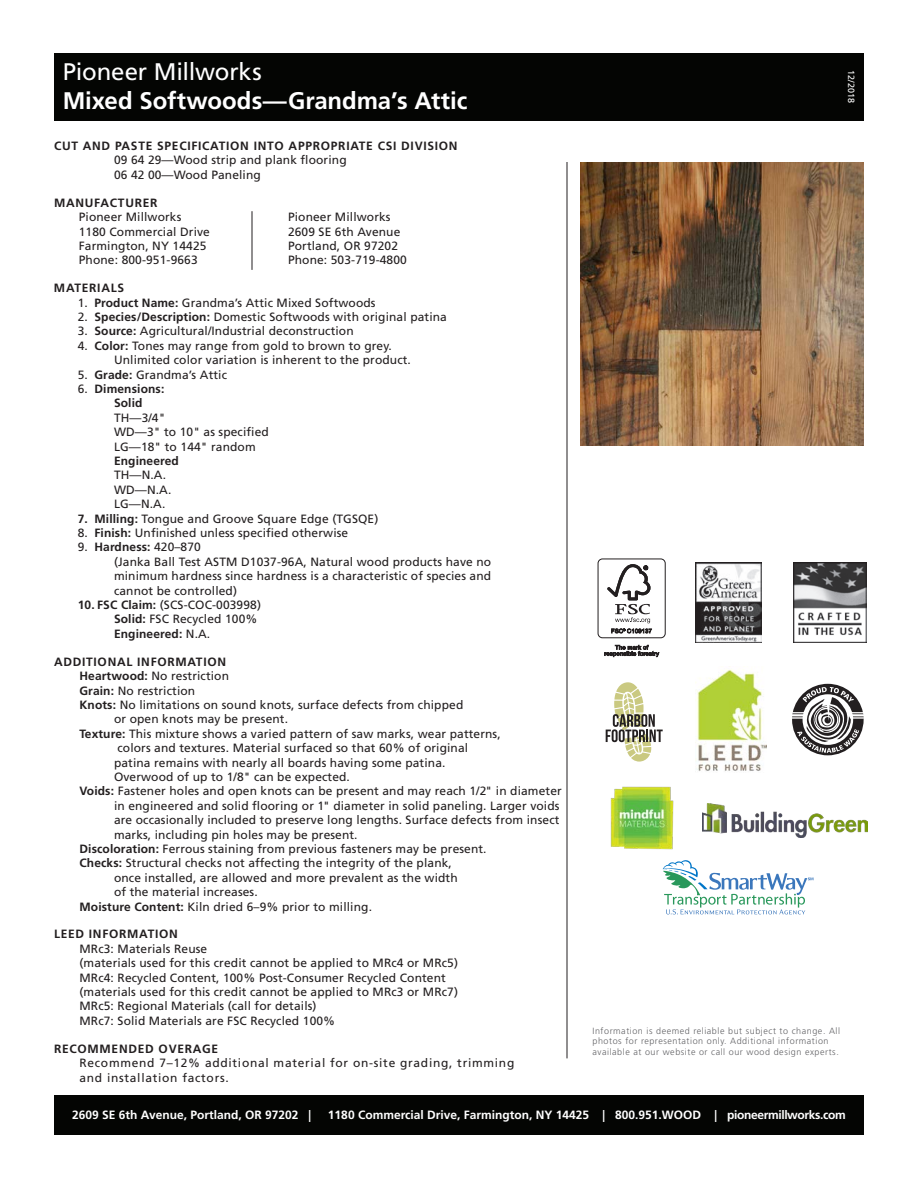
<style>
.page{position:relative;width:918px;height:1188px;background:#fff}
.page>*{position:absolute;margin:0;border:0;box-sizing:border-box;transform-origin:0 0}
.Heading_style{font:700 24px "Frutiger LT Std";letter-spacing:-.005em;color:#fff}
.Heading_style-2{font:24px "Frutiger LT Std";letter-spacing:-.01em;color:#fff}
.Spec_Copy_Indent{font:12px/14.4px "Frutiger LT Std";letter-spacing:.01em;color:#231f20}
.Address_Copy_Indent{font:12px "Frutiger LT Std";letter-spacing:.01em;color:#231f20}
.Spec_Header{font:700 12px "Frutiger LT Std";letter-spacing:.06em;color:#231f20}
.Heading_style-3{font:700 12px "Frutiger LT Std";color:#fff}
.Description{font:12px/14.4px "Frutiger LT Std";letter-spacing:.06em;color:#231f20}
.Spec_Copy_Indent-2{font:700 12px "Frutiger LT Std";letter-spacing:.01em;color:#231f20}
.Spec_Header-2{font:700 12px "Frutiger LT Std";letter-spacing:.01em;color:#231f20}
.Description-2{font:300 9px/10.8px "Frutiger LT Std";letter-spacing:.06em;color:#636366}
.t1{font:9px "Frutiger LT Std";color:#fff}
.s1{font-weight:700}
.s2{font-weight:400}
</style>
<div class="page">
<div style="left:54px;top:1095px;width:810px;height:40px;background:#040503"></div>
<div style="left:54px;top:53px;width:810px;height:68px;background:#040503"></div>
<img style="left:581px;top:162px;width:283px;height:284px">
<hr style="left:567px;top:162px;width:1px;height:896px;background:#231f20">
<hr style="left:252px;top:211px;width:1px;height:59px;background:#231f20">
<div style="left:598px;top:559px;width:68px;height:79px;border:1px solid #231f20;border-radius:4px"></div>
<svg style="left:607px;top:564px;width:43px;height:59px"></svg>
<svg style="left:611px;top:629px;width:41px;height:4px"></svg>
<svg style="left:604px;top:645px;width:55px;height:12px"></svg>
<img style="left:695px;top:562px;width:66px;height:80px">
<img style="left:794px;top:562px;width:72px;height:80px">
<svg style="left:606px;top:682px;width:57px;height:80px"></svg>
<img style="left:610px;top:786px;width:64px;height:64px">
<img style="left:703px;top:803px;width:164px;height:34px">
<img style="left:695px;top:669px;width:72px;height:102px">
<svg style="left:663px;top:860px;width:150px;height:55px"></svg>
<svg style="left:792px;top:684px;width:72px;height:71px"></svg>
<p class="Heading_style-2" style="left:63px;top:58px;width:200px">Pioneer Millworks</p>
<p class="Heading_style" style="left:63px;top:87px;width:406px">Mixed Softwoods—Grandma’s Attic</p>
<p class="Spec_Header" style="left:54px;top:139px;width:405px">CUT AND PASTE SPECIFICATION INTO APPROPRIATE CSI DIVISION</p>
<p class="Spec_Copy_Indent" style="left:114px;top:153px;width:234px">09 64 29—Wood strip and plank flooring</p>
<p class="Spec_Copy_Indent" style="left:114px;top:167px;width:148px">06 42 00—Wood Paneling</p>
<p class="Spec_Header" style="left:54px;top:195px;width:105px">MANUFACTURER</p>
<p class="Address_Copy_Indent" style="left:79px;top:210px;width:104px">Pioneer Millworks</p>
<p class="Address_Copy_Indent" style="left:288px;top:210px;width:104px">Pioneer Millworks</p>
<p class="Address_Copy_Indent" style="left:79px;top:224px;width:133px">1180 Commercial Drive</p>
<p class="Address_Copy_Indent" style="left:288px;top:224px;width:114px">2609 SE 6th Avenue</p>
<p class="Address_Copy_Indent" style="left:79px;top:239px;width:129px">Farmington, NY 14425</p>
<p class="Address_Copy_Indent" style="left:288px;top:239px;width:112px">Portland, OR 97202</p>
<p class="Address_Copy_Indent" style="left:79px;top:253px;width:120px">Phone: 800-951-9663</p>
<p class="Address_Copy_Indent" style="left:288px;top:253px;width:120px">Phone: 503-719-4800</p>
<p class="Spec_Header" style="left:54px;top:281px;width:72px">MATERIALS</p>
<p class="Spec_Copy_Indent" style="left:78px;top:295px;width:299px">1. <span class="s1">Product Name:</span> Grandma’s Attic Mixed Softwoods</p>
<p class="Spec_Copy_Indent" style="left:78px;top:310px;width:371px">2. <span class="s1">Species/Description:</span> Domestic Softwoods with original patina</p>
<p class="Spec_Copy_Indent" style="left:78px;top:324px;width:277px">3. <span class="s1">Source:</span> Agricultural/Industrial deconstruction</p>
<p class="Spec_Copy_Indent" style="left:114px;top:338px;width:298px;text-indent:-36px">4. <span class="s1">Color:</span> Tones may range from gold to brown to grey.<br>Unlimited color variation is inherent to the product.</p>
<p class="Spec_Copy_Indent" style="left:78px;top:367px;width:151px">5. <span class="s1">Grade:</span> Grandma’s Attic</p>
<p class="Spec_Header-2" style="left:78px;top:382px;width:88px"><span class="s2">6.</span> Dimensions:</p>
<p class="Spec_Copy_Indent-2" style="left:114px;top:396px;width:30px">Solid</p>
<p class="Spec_Copy_Indent" style="left:114px;top:410px;width:53px">TH—3/4"</p>
<p class="Spec_Copy_Indent" style="left:114px;top:425px;width:156px">WD—3" to 10" as specified</p>
<p class="Spec_Copy_Indent" style="left:114px;top:439px;width:143px">LG—18" to 144" random</p>
<p class="Spec_Copy_Indent-2" style="left:114px;top:454px;width:66px">Engineered</p>
<p class="Spec_Copy_Indent" style="left:114px;top:468px;width:54px">TH—N.A.</p>
<p class="Spec_Copy_Indent" style="left:114px;top:482px;width:59px">WD—N.A.</p>
<p class="Spec_Copy_Indent" style="left:114px;top:497px;width:53px">LG—N.A.</p>
<p class="Spec_Copy_Indent" style="left:78px;top:511px;width:302px"><span class="s1">7. Milling:</span> Tongue and Groove Square Edge (TGSQE)</p>
<p class="Spec_Copy_Indent" style="left:78px;top:526px;width:272px">8. <span class="s1">Finish:</span> Unfinished unless specified otherwise</p>
<p class="Spec_Copy_Indent" style="left:78px;top:540px;width:125px">9. <span class="s1">Hardness:</span> 420–870</p>
<p class="Spec_Copy_Indent" style="left:114px;top:554px;width:379px;text-align:justify">(Janka Ball Test ASTM D1037-96A, Natural wood products have no minimum hardness since hardness is a characteristic of species and cannot be controlled)</p>
<p class="Spec_Copy_Indent" style="left:78px;top:598px;width:185px"><span class="s1">10. FSC Claim:</span> (SCS-COC-003998)</p>
<p class="Spec_Copy_Indent" style="left:114px;top:612px;width:145px"><span class="s1">Solid:</span> FSC Recycled 100%</p>
<p class="Spec_Copy_Indent-2" style="left:114px;top:627px;width:98px">Engineered: <span class="s2">N.A.</span></p>
<p class="Spec_Header" style="left:54px;top:654px;width:174px">ADDITIONAL INFORMATION</p>
<p class="Spec_Copy_Indent" style="left:80px;top:669px;width:151px"><span class="s1">Heartwood:</span> No restriction</p>
<p class="Spec_Copy_Indent" style="left:80px;top:683px;width:117px"><span class="s1">Grain:</span> No restriction</p>
<p class="Spec_Copy_Indent" style="left:114px;top:698px;width:351px;text-indent:-34px"><span class="s1">Knots:</span> No limitations on sound knots, surface defects from chipped or open knots may be present.</p>
<p class="Spec_Copy_Indent" style="left:114px;top:726px;width:388px;text-indent:-34px"><span class="s1">Texture:</span> This mixture shows a varied pattern of saw marks, wear patterns, colors and textures. Material surfaced so that 60% of original patina remains with nearly all boards having some patina.<br>Overwood of up to 1/8" can be expected.</p>
<p class="Spec_Copy_Indent" style="left:114px;top:784px;width:449px;text-indent:-34px"><span class="s1">Voids:</span> Fastener holes and open knots can be present and may reach 1/2" in diameter in engineered and solid flooring or 1" diameter in solid paneling. Larger voids are occasionally included to preserve long lengths. Surface defects from insect marks, including pin holes may be present.</p>
<p class="Spec_Copy_Indent" style="left:80px;top:842px;width:409px"><span class="s1">Discoloration:</span> Ferrous staining from previous fasteners may be present.</p>
<p class="Spec_Copy_Indent" style="left:114px;top:856px;width:345px;text-indent:-34px"><span class="s1">Checks:</span> Structural checks not affecting the integrity of the plank, once installed, are allowed and more prevalent as the width of the material increases.</p>
<p class="Spec_Copy_Indent" style="left:80px;top:899px;width:294px"><span class="s1">Moisture Content:</span> Kiln dried 6–9% prior to milling.</p>
<p class="Spec_Header" style="left:54px;top:927px;width:125px">LEED INFORMATION</p>
<p class="Spec_Copy_Indent" style="left:80px;top:941px;width:129px">MRc3: Materials Reuse</p>
<p class="Spec_Copy_Indent" style="left:80px;top:956px;width:380px">(materials used for this credit cannot be applied to MRc4 or MRc5)</p>
<p class="Spec_Copy_Indent" style="left:80px;top:970px;width:380px">MRc4: Recycled Content, 100% Post-Consumer Recycled Content (materials used for this credit cannot be applied to MRc3 or MRc7)</p>
<p class="Spec_Copy_Indent" style="left:80px;top:999px;width:239px">MRc5: Regional Materials (call for details)</p>
<p class="Spec_Copy_Indent" style="left:80px;top:1013px;width:257px">MRc7: Solid Materials are FSC Recycled 100%</p>
<p class="Spec_Header" style="left:54px;top:1041px;width:166px">RECOMMENDED OVERAGE</p>
<p class="Description" style="left:80px;top:1056px;width:436px">Recommend 7–12% additional material for on-site grading, trimming and installation factors.</p>
<p class="t1" style="left:857px;top:70px;width:34px;rotate:90deg">12/2018</p>
<p class="Description-2" style="left:593px;top:1025px;width:249px">Information is deemed reliable but subject to change. All photos for representation only. Additional information available at our website or call our wood design experts.</p>
<p class="Heading_style-3" style="left:72px;top:1107px;width:241px">2609 SE 6th Avenue, Portland, OR 97202 |</p>
<p class="Heading_style-3" style="left:328px;top:1107px;width:519px">1180 Commercial Drive, Farmington, NY 14425 | 800.951.WOOD | pioneermillworks.com</p>
</div>
